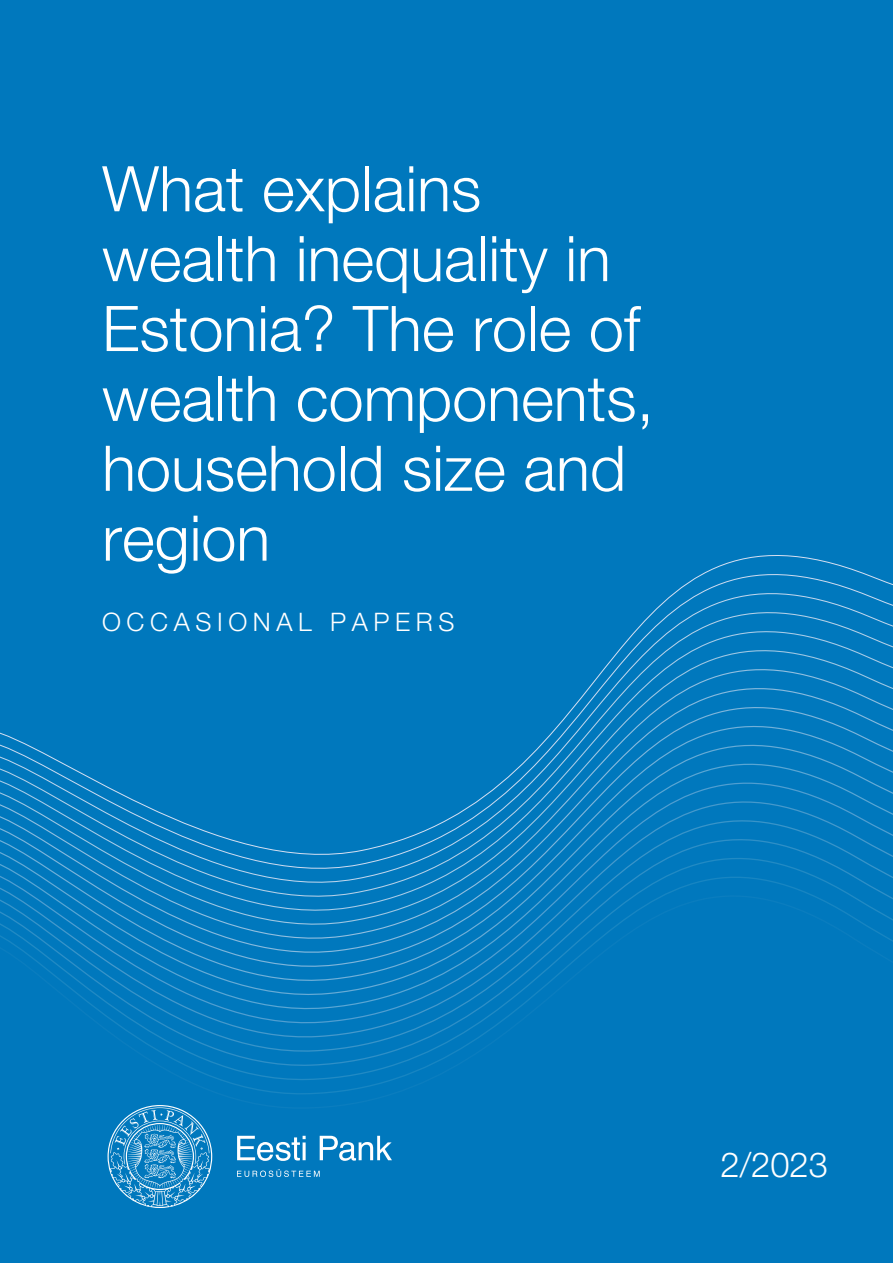
<style>
.page{position:relative;width:893px;height:1263px;background:#0078bd}
.page>*{position:absolute;margin:0;border:0;box-sizing:border-box;transform-origin:0 0}
.t1{font:300 63px/69.9px "Helvetica Neue LT Std";color:#fff}
.t2{font:300 34.5px "Helvetica Neue LT Std";color:#fff}
.t3{font:300 25.5px "Helvetica Neue LT Std";letter-spacing:.22em;color:#fff}
</style>
<div class="page">
<svg style="left:108px;top:1114px;width:104px;height:94px"></svg>
<svg style="left:237px;top:1136px;width:69px;height:25px"></svg>
<hr style="left:303px;top:1142px;width:3px;height:18px;background:#fff">
<svg style="left:320px;top:1136px;width:72px;height:25px"></svg>
<svg style="left:237px;top:1169px;width:83px;height:8px"></svg>
<svg style="left:102px;top:1013px;width:411px;height:29px"></svg>
<svg style="left:65px;top:984px;width:483px;height:29px"></svg>
<svg style="left:31px;top:957px;width:548px;height:27px"></svg>
<svg style="left:0;top:906px;width:892px;height:13px"></svg>
<svg style="left:0;top:893px;width:893px;height:13px"></svg>
<svg style="left:0;top:880px;width:884px;height:13px"></svg>
<svg style="left:0;top:555px;width:893px;height:325px"></svg>
<p class="t1" style="left:102px;top:153px;width:553px">What explains wealth inequality in<br>Estonia? The role of wealth components, household size and region</p>
<p class="t3" style="left:102px;top:606px;width:354px">OCCASIONAL PAPERS</p>
<p class="t2" style="left:720px;top:1143px;width:109px">2/2023</p>
</div>
